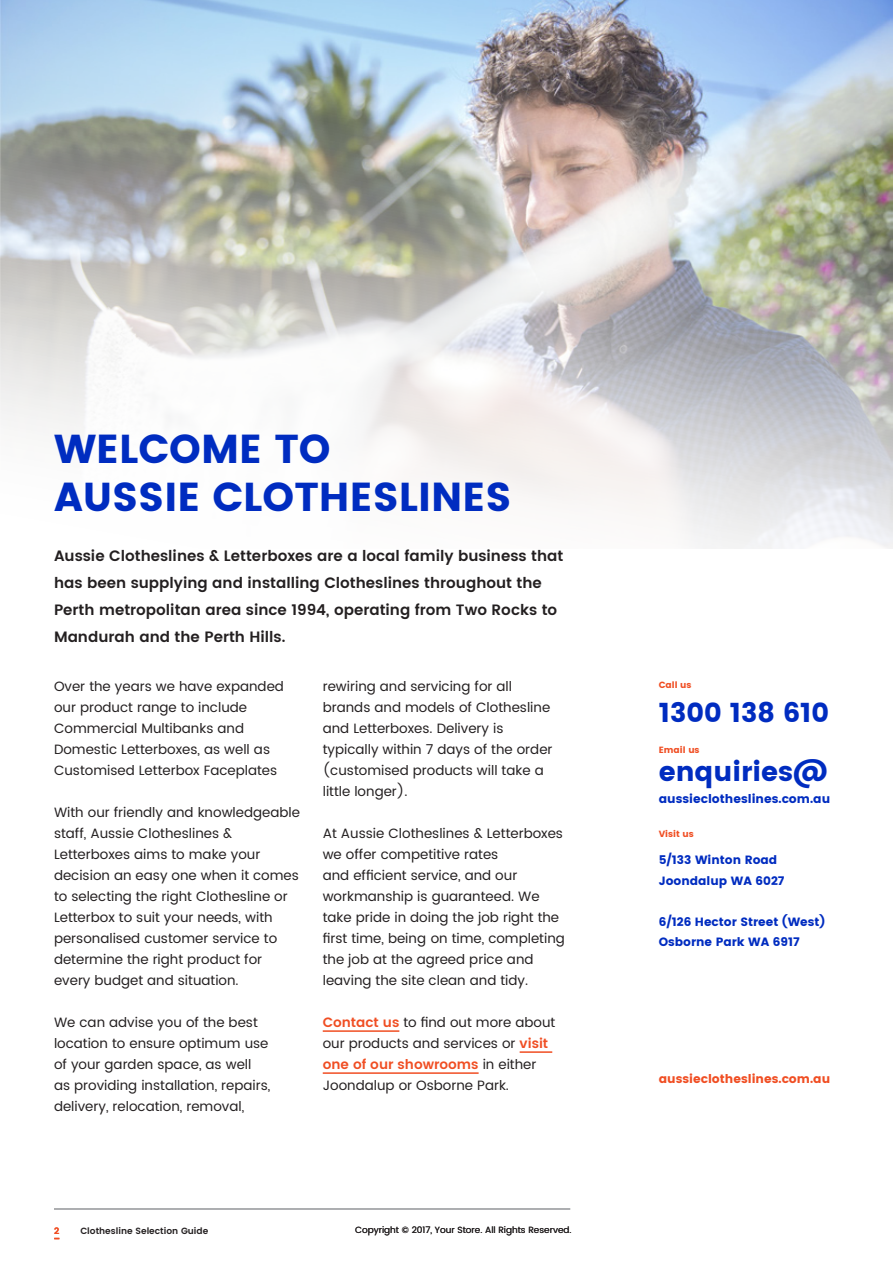
<style>
.page{position:relative;width:893px;height:1263px;background:#fff}
.page>*{position:absolute;margin:0;border:0;box-sizing:border-box;transform-origin:0 0}
.t1{font:40.35px/48.4px "Poppins";color:#002cc0}
.t2{font:27px/58.9px "Poppins";color:#002cc0}
.t3{font:600 15px/27px "Poppins";color:#231f20}
.t4{font:13.5px/21px "Poppins";color:#231f20}
.t5{font:12.15px "Poppins";color:#002cc0}
.t6{font:12.15px "Poppins";color:#f04e23}
.t7{font:12px/20.5px "Poppins";color:#002cc0}
.t8{font:9px "Poppins";color:#231f20}
.t9{font:600 9px "Poppins";color:#231f20}
.t10{font:9px "Poppins";color:#f04e23}
.t11{font:600 9px "Poppins";color:#f04e23}
.s1{font-weight:600;color:#f04e23}
</style>
<div class="page">
<img style="left:0;top:0;width:893px;height:548px">
<hr style="left:323px;top:1030px;width:76px;height:2px;background:#f04e23">
<hr style="left:520px;top:1051px;width:32px;height:2px;background:#f04e23">
<hr style="left:323px;top:1072px;width:156px;height:2px;background:#f04e23">
<hr style="left:54px;top:1208px;width:516px;height:1px;background:#939598">
<h1 class="t1" style="left:54px;top:425px;width:459px">WELCOME TO<br>AUSSIE CLOTHESLINES</h1>
<p class="t3" style="left:54px;top:542px;width:511px">Aussie Clotheslines &amp; Letterboxes are a local family business that has been supplying and installing Clotheslines throughout the Perth metropolitan area since 1994, operating from Two Rocks to Mandurah and the Perth Hills.</p>
<p class="t4" style="left:54px;top:676px;width:231px">Over the years we have expanded our product range to include<br>Commercial Multibanks and<br>Domestic Letterboxes, as well as<br>Customised Letterbox Faceplates</p>
<p class="t4" style="left:54px;top:802px;width:247px">With our friendly and knowledgeable staff, Aussie Clotheslines &amp;<br>Letterboxes aims to make your decision an easy one when it comes to selecting the right Clothesline or<br>Letterbox to suit your needs, with personalised customer service to determine the right product for every budget and situation.</p>
<p class="t4" style="left:54px;top:1012px;width:218px">We can advise you of the best location to ensure optimum use of your garden space, as well as providing installation, repairs, delivery, relocation, removal,</p>
<p class="t4" style="left:323px;top:676px;width:231px">rewiring and servicing for all brands and models of Clothesline and Letterboxes. Delivery is typically within 7 days of the order (customised products will take a little longer).</p>
<p class="t4" style="left:323px;top:823px;width:244px">At Aussie Clotheslines &amp; Letterboxes we offer competitive rates<br>and efficient service, and our workmanship is guaranteed. We take pride in doing the job right the first time, being on time, completing the job at the agreed price and leaving the site clean and tidy.</p>
<p class="t4" style="left:323px;top:1012px;width:234px"><span class="s1">Contact us</span> to find out more about our products and services or <span class="s1">visit one of our showrooms</span> in either<br>Joondalup or Osborne Park.</p>
<p class="t11" style="left:54px;top:1224px;width:7px">2</p>
<p class="t8" style="left:355px;top:1224px;width:218px">Copyright © 2017, Your Store. All Rights Reserved.</p>
<p class="t9" style="left:80px;top:1224px;width:130px">Clothesline Selection Guide</p>
<p class="t10" style="left:659px;top:680px;width:34px">Call us</p>
<h2 class="t2" style="left:659px;top:683px;width:172px">1300 138 610 enquiries@</h2>
<p class="t5" style="left:659px;top:792px;width:173px">aussieclotheslines.com.au</p>
<p class="t10" style="left:659px;top:745px;width:42px">Email us</p>
<p class="t10" style="left:659px;top:829px;width:37px">Visit us</p>
<p class="t7" style="left:659px;top:850px;width:127px">5/133 Winton Road<br>Joondalup WA 6027</p>
<p class="t7" style="left:659px;top:911px;width:168px">6/126 Hector Street (West)<br>Osborne Park WA 6917</p>
<p class="t6" style="left:659px;top:1072px;width:173px">aussieclotheslines.com.au</p>
</div>
